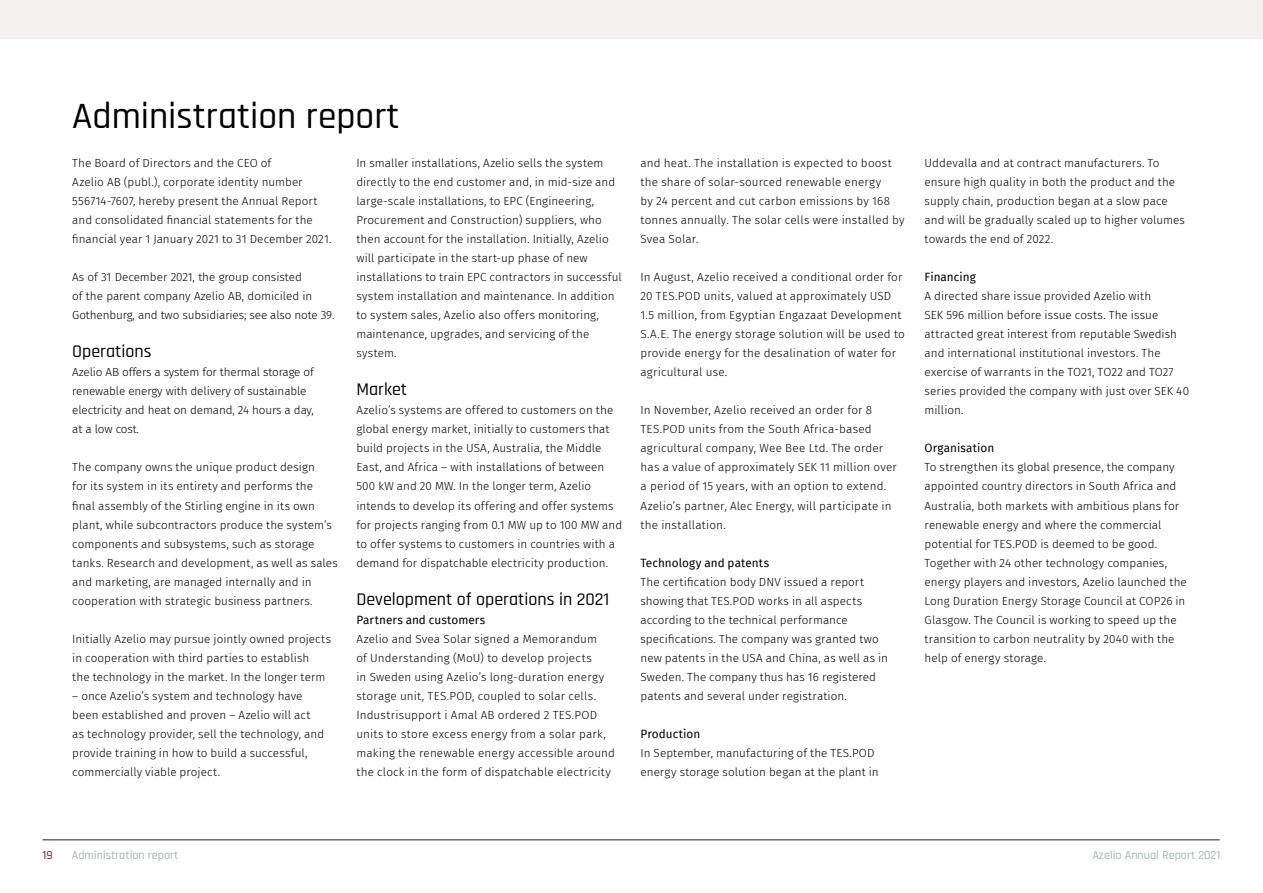
<style>
.page{position:relative;width:1263px;height:893px;background:#fff}
.page>*{position:absolute;margin:0;border:0;box-sizing:border-box;transform-origin:0 0}
.Rubrik_2{font:500 37.5px "Rajdhani";color:#000}
.Underrubrik_1_brödte{font:500 18px "Rajdhani";color:#000}
.t1{font:500 12.3px "Rajdhani";color:#a8b3b0}
.t2{font:500 12.3px "Rajdhani";color:#7e1b2a}
.t3{font:300 11.7px/19px "Fira Sans";letter-spacing:.005em;color:#000}
.t4{font:11.7px "Fira Sans";letter-spacing:.005em;color:#000}
</style>
<div class="page">
<div style="left:0;top:0;width:1263px;height:39px;background:#f4f0ed"></div>
<hr style="left:43px;top:840px;width:1177px;height:1px;background:#1f2322">
<p class="Rubrik_2" style="left:72px;top:95px;width:329px">Administration report</p>
<p class="t3" style="left:356px;top:153px;width:267px">In smaller installations, Azelio sells the system directly to the end customer and, in mid-size and large-scale installations, to EPC (Engineering, Procurement and Construction) suppliers, who then account for the installation. Initially, Azelio will participate in the start-up phase of new installations to train EPC contractors in successful system installation and maintenance. In addition to system sales, Azelio also offers monitoring, maintenance, upgrades, and servicing of the system.</p>
<p class="Underrubrik_1_brödte" style="left:356px;top:379px;width:52px">Market</p>
<p class="t3" style="left:356px;top:401px;width:267px">Azelio’s systems are offered to customers on the global energy market, initially to customers that build projects in the USA, Australia, the Middle East, and Africa – with installations of between 500 kW and 20 MW. In the longer term, Azelio intends to develop its offering and offer systems for projects ranging from 0.1 MW up to 100 MW and to offer systems to customers in countries with a demand for dispatchable electricity production.</p>
<p class="Underrubrik_1_brödte" style="left:356px;top:589px;width:254px">Development of operations in 2021</p>
<p class="t4" style="left:356px;top:611px;width:130px">Partners and customers</p>
<p class="t3" style="left:356px;top:629px;width:260px">Azelio and Svea Solar signed a Memorandum<br>of Understanding (MoU) to develop projects<br>in Sweden using Azelio’s long-duration energy storage unit, TES.POD, coupled to solar cells.<br>Industrisupport i Amal AB ordered 2 TES.POD units to store excess energy from a solar park, making the renewable energy accessible around the clock in the form of dispatchable electricity</p>
<p class="t3" style="left:72px;top:153px;width:261px">The Board of Directors and the CEO of<br>Azelio AB (publ.), corporate identity number 556714-7607, hereby present the Annual Report and consolidated financial statements for the financial year 1 January 2021 to 31 December 2021.</p>
<p class="t3" style="left:72px;top:267px;width:264px">As of 31 December 2021, the group consisted<br>of the parent company Azelio AB, domiciled in<br>Gothenburg, and two subsidiaries; see also note 39.</p>
<p class="Underrubrik_1_brödte" style="left:72px;top:341px;width:81px">Operations</p>
<p class="t3" style="left:72px;top:362px;width:243px">Azelio AB offers a system for thermal storage of renewable energy with delivery of sustainable electricity and heat on demand, 24 hours a day, at a low cost.</p>
<p class="t3" style="left:72px;top:458px;width:267px">The company owns the unique product design<br>for its system in its entirety and performs the final assembly of the Stirling engine in its own plant, while subcontractors produce the system’s components and subsystems, such as storage tanks. Research and development, as well as sales and marketing, are managed internally and in cooperation with strategic business partners.</p>
<p class="t3" style="left:72px;top:629px;width:260px">Initially Azelio may pursue jointly owned projects in cooperation with third parties to establish<br>the technology in the market. In the longer term</p>
<p class="t3" style="left:72px;top:686px;width:253px">– once Azelio’s system and technology have been established and proven – Azelio will act as technology provider, sell the technology, and provide training in how to build a successful, commercially viable project.</p>
<p class="t3" style="left:640px;top:153px;width:266px">and heat. The installation is expected to boost the share of solar-sourced renewable energy<br>by 24 percent and cut carbon emissions by 168 tonnes annually. The solar cells were installed by Svea Solar.</p>
<p class="t3" style="left:640px;top:267px;width:266px">In August, Azelio received a conditional order for 20 TES.POD units, valued at approximately USD 1.5 million, from Egyptian Engazaat Development S.A.E. The energy storage solution will be used to provide energy for the desalination of water for agricultural use.</p>
<p class="t3" style="left:640px;top:401px;width:258px">In November, Azelio received an order for 8<br>TES.POD units from the South Africa-based agricultural company, Wee Bee Ltd. The order has a value of approximately SEK 11 million over a period of 15 years, with an option to extend.<br>Azelio’s partner, Alec Energy, will participate in the installation.</p>
<p class="t4" style="left:640px;top:554px;width:130px">Technology and patents</p>
<p class="t3" style="left:640px;top:572px;width:249px">The certification body DNV issued a report showing that TES.POD works in all aspects according to the technical performance specifications. The company was granted two new patents in the USA and China, as well as in Sweden. The company thus has 16 registered patents and several under registration.</p>
<p class="t4" style="left:640px;top:725px;width:61px">Production</p>
<p class="t3" style="left:640px;top:743px;width:240px">In September, manufacturing of the TES.POD energy storage solution began at the plant in</p>
<p class="t3" style="left:924px;top:153px;width:262px">Uddevalla and at contract manufacturers. To ensure high quality in both the product and the supply chain, production began at a slow pace and will be gradually scaled up to higher volumes towards the end of 2022.</p>
<p class="t4" style="left:924px;top:268px;width:53px">Financing</p>
<p class="t3" style="left:924px;top:286px;width:266px">A directed share issue provided Azelio with<br>SEK 596 million before issue costs. The issue attracted great interest from reputable Swedish and international institutional investors. The exercise of warrants in the TO21, TO22 and TO27 series provided the company with just over SEK 40 million.</p>
<p class="t4" style="left:924px;top:439px;width:71px">Organisation</p>
<p class="t3" style="left:924px;top:458px;width:264px">To strengthen its global presence, the company appointed country directors in South Africa and Australia, both markets with ambitious plans for renewable energy and where the commercial potential for TES.POD is deemed to be good.<br>Together with 24 other technology companies, energy players and investors, Azelio launched the Long Duration Energy Storage Council at COP26 in Glasgow. The Council is working to speed up the transition to carbon neutrality by 2040 with the help of energy storage.</p>
<p class="t2" style="left:43px;top:847px;width:12px">19</p>
<p class="t1" style="left:72px;top:847px;width:108px">Administration report</p>
<p class="t1" style="left:1092px;top:847px;width:130px">Azelio Annual Report 2021</p>
</div>
